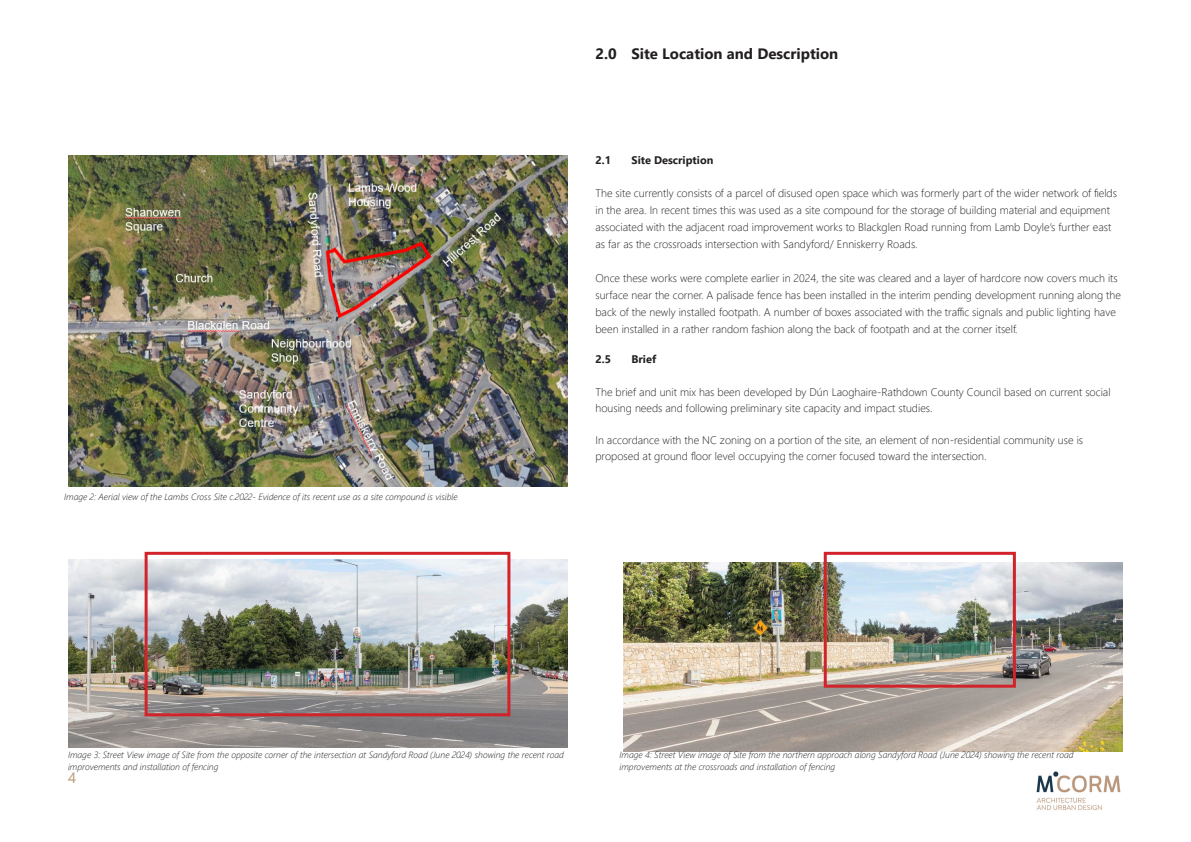
<style>
.page{position:relative;width:1191px;height:842px;background:#fff}
.page>*{position:absolute;margin:0;border:0;box-sizing:border-box;transform-origin:0 0}
.t1{font:700 15px "Segoe UI";color:#231f20}
.t2{font:15px "Segoe UI";color:#b99b78}
.t3{font:300 11px/17px "Segoe UI";color:#231f20}
.t4{font:700 11px "Segoe UI";color:#231f20}
.t5{font:italic 300 9px/12px "Segoe UI";color:#231f20}
</style>
<div class="page">
<img style="left:1036px;top:772px;width:85px;height:38px">
<img style="left:68px;top:559px;width:499px;height:189px">
<div style="left:145px;top:552px;width:365px;height:164px;border:3px solid #d1232a"></div>
<img style="left:624px;top:563px;width:499px;height:188px">
<div style="left:823px;top:552px;width:193px;height:136px;border:3px solid #d1232a"></div>
<img style="left:68px;top:156px;width:499px;height:331px">
<p class="t1" style="left:595px;top:40px;width:244px">2.0 Site Location and Description</p>
<p class="t5" style="left:64px;top:489px;width:395px">Image 2: Aerial view of the Lambs Cross Site c.2022- Evidence of its recent use as a site compound is visible</p>
<p class="t4" style="left:595px;top:150px;width:17px">2.1</p>
<p class="t4" style="left:631px;top:150px;width:83px">Site Description</p>
<p class="t3" style="left:595px;top:183px;width:523px">The site currently consists of a parcel of disused open space which was formerly part of the wider network of fields in the area. In recent times this was used as a site compound for the storage of building material and equipment associated with the adjacent road improvement works to Blackglen Road running from Lamb Doyle’s further east as far as the crossroads intersection with Sandyford/ Enniskerry Roads.</p>
<p class="t3" style="left:595px;top:268px;width:527px">Once these works were complete earlier in 2024, the site was cleared and a layer of hardcore now covers much its surface near the corner. A palisade fence has been installed in the interim pending development running along the back of the newly installed footpath. A number of boxes associated with the traffic signals and public lighting have been installed in a rather random fashion along the back of footpath and at the corner itself.</p>
<p class="t4" style="left:595px;top:349px;width:17px">2.5</p>
<p class="t4" style="left:631px;top:349px;width:26px">Brief</p>
<p class="t3" style="left:595px;top:383px;width:516px;line-height:16px">The brief and unit mix has been developed by Dún Laoghaire-Rathdown County Council based on current social housing needs and following preliminary site capacity and impact studies.</p>
<p class="t3" style="left:595px;top:431px;width:489px;line-height:16px">In accordance with the NC zoning on a portion of the site, an element of non-residential community use is proposed at ground floor level occupying the corner focused toward the intersection.</p>
<p class="t5" style="left:68px;top:747px;width:497px">Image 3: Street View image of Site from the opposite corner of the intersection at Sandyford Road (June 2024) showing the recent road improvements and installation of fencing</p>
<p class="t5" style="left:619px;top:747px;width:455px">Image 4: Street View image of Site from the northern approach along Sandyford Road (June 2024) showing the recent road improvements at the crossroads and installation of fencing</p>
<h1 class="t2" style="left:68px;top:763px;width:10px">4</h1>
</div>
